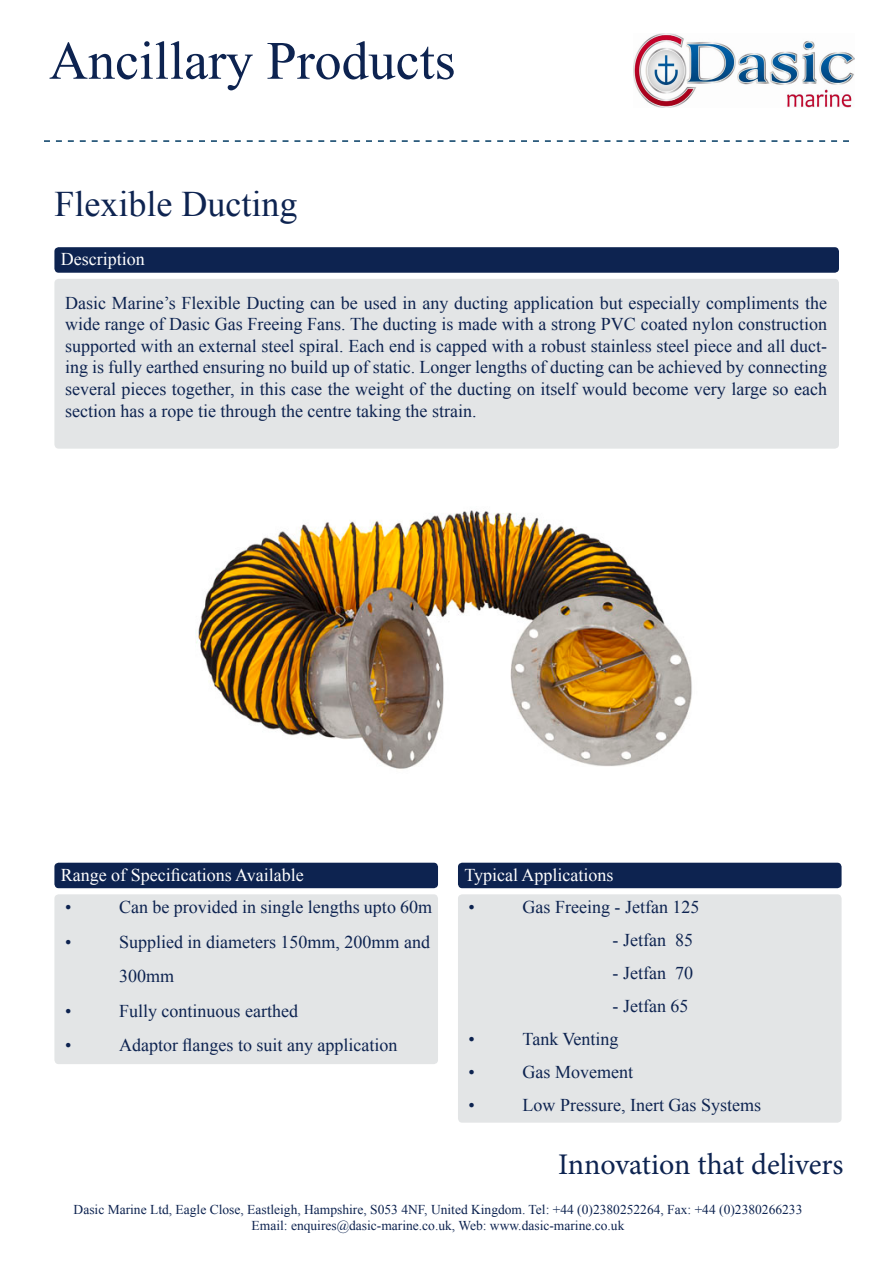
<style>
.page{position:relative;width:893px;height:1263px;background:#fff}
.page>*{position:absolute;margin:0;border:0;box-sizing:border-box;transform-origin:0 0}
.t1{font:54px "Times New Roman";color:#0d2350}
.t2{font:36px "Times New Roman";color:#0d2350}
.t3{font:30px "Minion Pro";letter-spacing:-.005em;color:#0d2350}
.t4{font:18px/21.6px "Times New Roman";color:#0d2350;text-align:justify}
.t5{font:18px "Times New Roman";color:#fff}
.t6{font:13.5px "Times New Roman";color:#0d2350}
</style>
<div class="page">
<img style="left:634px;top:34px;width:220px;height:74px">
<div style="left:54px;top:247px;width:785px;height:26px;background:#0d2350;border-radius:4px"></div>
<div style="left:54px;top:279px;width:785px;height:170px;background:#e3e5e6;border-radius:4px"></div>
<svg style="left:44px;top:140px;width:805px;height:2px"></svg>
<img style="left:196px;top:510px;width:496px;height:259px">
<div style="left:54px;top:863px;width:384px;height:25px;background:#0d2350;border-radius:4px"></div>
<div style="left:54px;top:894px;width:384px;height:170px;background:#e3e5e6;border-radius:4px"></div>
<div style="left:458px;top:863px;width:384px;height:25px;background:#0d2350;border-radius:4px"></div>
<div style="left:458px;top:894px;width:384px;height:229px;background:#e3e5e6;border-radius:4px"></div>
<p class="t1" style="left:49px;top:24px;width:408px">Ancillary Products</p>
<p class="t2" style="left:54px;top:180px;width:245px">Flexible Ducting</p>
<p class="t5" style="left:61px;top:247px;width:85px">Description</p>
<p class="t4" style="left:65px;top:291px;width:763px">Dasic Marine’s Flexible Ducting can be used in any ducting application but especially compliments the wide range of Dasic Gas Freeing Fans. The ducting is made with a strong PVC coated nylon construction supported with an external steel spiral. Each end is capped with a robust stainless steel piece and all duct&shy;ing is fully earthed ensuring no build up of static. Longer lengths of ducting can be achieved by connecting several pieces together, in this case the weight of the ducting on itself would become very large so each section has a rope tie through the centre taking the strain.</p>
<p class="t5" style="left:61px;top:862px;width:245px">Range of Specifications Available</p>
<p class="t4" style="left:65px;top:896px;width:8px">•</p>
<p class="t4" style="left:119px;top:896px;width:315px">Can be provided in single lengths upto 60m</p>
<p class="t4" style="left:65px;top:931px;width:8px">•</p>
<p class="t4" style="left:119px;top:924px;width:313px;line-height:34.5px">Supplied in diameters 150mm, 200mm and<br>300mm</p>
<p class="t4" style="left:65px;top:1000px;width:8px">•</p>
<p class="t4" style="left:119px;top:1000px;width:180px">Fully continuous earthed</p>
<p class="t4" style="left:65px;top:1034px;width:8px">•</p>
<p class="t4" style="left:119px;top:1034px;width:280px">Adaptor flanges to suit any application</p>
<p class="t5" style="left:464px;top:862px;width:151px">Typical Applications</p>
<p class="t4" style="left:469px;top:896px;width:8px">•</p>
<p class="t4" style="left:523px;top:896px;width:178px">Gas Freeing - Jetfan 125</p>
<p class="t4" style="left:613px;top:929px;width:82px">- Jetfan 85</p>
<p class="t4" style="left:613px;top:962px;width:82px">- Jetfan 70</p>
<p class="t4" style="left:613px;top:995px;width:77px">- Jetfan 65</p>
<p class="t4" style="left:469px;top:1028px;width:8px">•</p>
<p class="t4" style="left:523px;top:1028px;width:97px">Tank Venting</p>
<p class="t4" style="left:469px;top:1061px;width:8px">•</p>
<p class="t4" style="left:523px;top:1061px;width:112px">Gas Movement</p>
<p class="t4" style="left:469px;top:1094px;width:8px">•</p>
<p class="t4" style="left:523px;top:1094px;width:240px">Low Pressure, Inert Gas Systems</p>
<p class="t3" style="left:558px;top:1144px;width:287px">Innovation that delivers</p>
<p class="t6" style="left:74px;top:1200px;width:730px">Dasic Marine Ltd, Eagle Close, Eastleigh, Hampshire, S053 4NF, United Kingdom. Tel: +44 (0)2380252264, Fax: +44 (0)2380266233</p>
<p class="t6" style="left:252px;top:1216px;width:374px">Email: enquires@dasic-marine.co.uk, Web: www.dasic-marine.co.uk</p>
</div>
